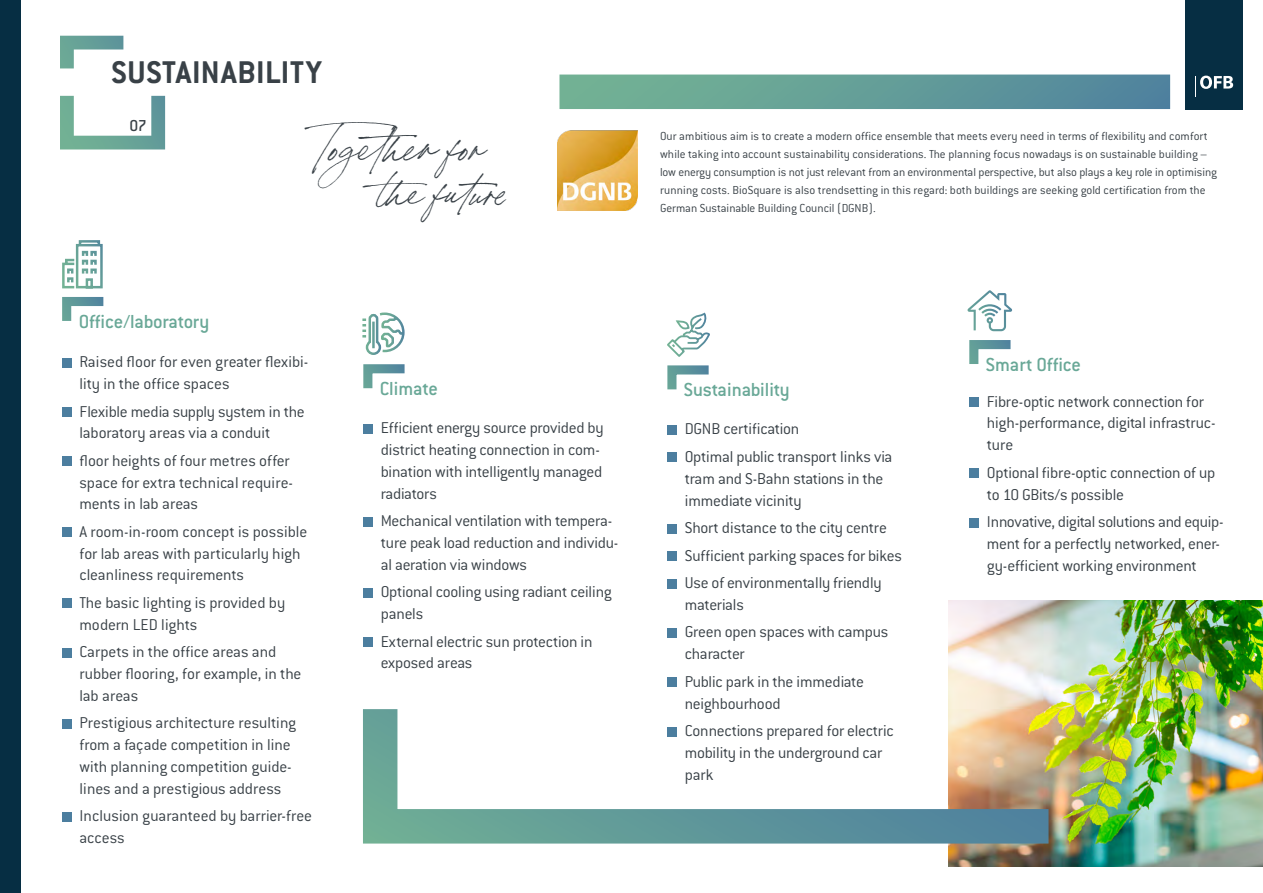
<style>
.page{position:relative;width:1263px;height:893px;background:#fff}
.page>*{position:absolute;margin:0;border:0;box-sizing:border-box;transform-origin:0 0}
.t1{font:45.45px/43.7px "Bon Vivant";color:#394147}
.t2{font:700 34.5px "Conduit ITC";letter-spacing:.02em;color:#394147}
.t3{font:500 20.7px "Conduit ITC";letter-spacing:-.01em;color:#69a897}
.t4{font:500 17.4px "Conduit ITC";color:#394147}
.t5{font:300 17.25px/21.8px "Conduit ITC";letter-spacing:-.01em;color:#394147}
.t6{font:300 12.75px/18px "Conduit ITC";color:#394147}
</style>
<div class="page">
<img style="left:948px;top:600px;width:315px;height:267px">
<div style="left:559px;top:75px;width:611px;height:34px;background:linear-gradient(to right,#75b693,#51849e)"></div>
<div style="left:363px;top:424px;width:9px;height:9px;background:#4c7e9f"></div>
<div style="left:363px;top:517px;width:9px;height:9px;background:#4c7e9f"></div>
<div style="left:363px;top:588px;width:9px;height:9px;background:#4c7e9f"></div>
<div style="left:363px;top:637px;width:9px;height:10px;background:#4c7e9f"></div>
<svg style="left:362px;top:312px;width:43px;height:77px"></svg>
<div style="left:667px;top:425px;width:9px;height:9px;background:#4c7e9f"></div>
<div style="left:667px;top:453px;width:9px;height:9px;background:#4c7e9f"></div>
<div style="left:667px;top:524px;width:9px;height:9px;background:#4c7e9f"></div>
<div style="left:667px;top:551px;width:9px;height:10px;background:#4c7e9f"></div>
<div style="left:667px;top:579px;width:9px;height:9px;background:#4c7e9f"></div>
<div style="left:667px;top:628px;width:9px;height:9px;background:#4c7e9f"></div>
<svg style="left:667px;top:312px;width:43px;height:78px"></svg>
<div style="left:62px;top:358px;width:9px;height:9px;background:#4c7e9f"></div>
<div style="left:62px;top:407px;width:9px;height:10px;background:#4c7e9f"></div>
<div style="left:62px;top:457px;width:9px;height:9px;background:#4c7e9f"></div>
<div style="left:62px;top:528px;width:9px;height:9px;background:#4c7e9f"></div>
<div style="left:62px;top:599px;width:9px;height:9px;background:#4c7e9f"></div>
<div style="left:62px;top:648px;width:9px;height:9px;background:#4c7e9f"></div>
<div style="left:62px;top:719px;width:9px;height:9px;background:#4c7e9f"></div>
<div style="left:62px;top:812px;width:9px;height:9px;background:#4c7e9f"></div>
<svg style="left:62px;top:240px;width:42px;height:81px"></svg>
<div style="left:67px;top:268px;width:6px;height:7px;border:2px solid #fff"></div>
<div style="left:67px;top:277px;width:6px;height:7px;border:2px solid #fff"></div>
<div style="left:969px;top:398px;width:10px;height:9px;background:#4c7e9f"></div>
<div style="left:969px;top:469px;width:10px;height:9px;background:#4c7e9f"></div>
<div style="left:969px;top:518px;width:10px;height:9px;background:#4c7e9f"></div>
<svg style="left:967px;top:290px;width:46px;height:74px"></svg>
<svg style="left:363px;top:675px;width:720px;height:186px"></svg>
<img style="left:557px;top:131px;width:80px;height:79px">
<div style="left:0;top:0;width:20px;height:893px;background:#062e43"></div>
<div style="left:1185px;top:0;width:58px;height:109px;background:#062e43"></div>
<svg style="left:1195px;top:76px;width:38px;height:21px"></svg>
<svg style="left:60px;top:36px;width:105px;height:113px"></svg>
<h2 class="t2" style="left:111px;top:52px;width:212px">SUSTAINABILITY</h2>
<h1 class="t1" style="left:376px;top:120px;width:133px;text-indent:-59px">Together for the future</h1>
<p class="t4" style="left:130px;top:116px;width:19px">07</p>
<p class="t3" style="left:79px;top:310px;width:132px">Office/laboratory</p>
<p class="t5" style="left:80px;top:351px;width:230px">Raised floor for even greater flexibi&shy;lity in the office spaces</p>
<p class="t5" style="left:80px;top:400px;width:227px">Flexible media supply system in the laboratory areas via a conduit</p>
<p class="t5" style="left:80px;top:450px;width:215px">floor heights of four metres offer space for extra technical require&shy;ments in lab areas</p>
<p class="t5" style="left:80px;top:521px;width:229px">A room-in-room concept is possible for lab areas with particularly high cleanliness requirements</p>
<p class="t5" style="left:80px;top:592px;width:207px">The basic lighting is provided by modern LED lights</p>
<p class="t5" style="left:80px;top:641px;width:223px">Carpets in the office areas and rubber flooring, for example, in the lab areas</p>
<p class="t5" style="left:80px;top:712px;width:218px">Prestigious architecture resulting from a façade competition in line with planning competition guide&shy;lines and a prestigious address</p>
<p class="t5" style="left:80px;top:805px;width:234px">Inclusion guaranteed by barrier-free access</p>
<p class="t3" style="left:380px;top:377px;width:60px">Climate</p>
<p class="t5" style="left:381px;top:417px;width:225px">Efficient energy source provided by district heating connection in com&shy;bination with intelligently managed radiators</p>
<p class="t5" style="left:381px;top:510px;width:239px">Mechanical ventilation with tempera&shy;ture peak load reduction and individu&shy;al aeration via windows</p>
<p class="t5" style="left:381px;top:581px;width:233px">Optional cooling using radiant ceiling panels</p>
<p class="t5" style="left:381px;top:630px;width:213px">External electric sun protection in exposed areas</p>
<p class="t6" style="left:660px;top:127px;width:558px">Our ambitious aim is to create a modern office ensemble that meets every need in terms of flexibility and comfort while taking into account sustainability considerations. The planning focus nowadays is on sustainable building – low energy consumption is not just relevant from an environmental perspective, but also plays a key role in optimising running costs. BioSquare is also trendsetting in this regard: both buildings are seeking gold certification from the German Sustainable Building Council (DGNB).</p>
<p class="t3" style="left:684px;top:378px;width:107px">Sustainability</p>
<p class="t5" style="left:685px;top:415px;width:209px;line-height:27.6px">DGNB certification<br>Optimal public transport links via</p>
<p class="t5" style="left:685px;top:467px;width:200px">tram and S-Bahn stations in the immediate vicinity</p>
<p class="t5" style="left:685px;top:514px;width:219px;line-height:27.6px">Short distance to the city centre<br>Sufficient parking spaces for bikes<br>Use of environmentally friendly</p>
<p class="t5" style="left:685px;top:591px;width:205px;line-height:27.6px">materials<br>Green open spaces with campus</p>
<p class="t5" style="left:685px;top:640px;width:181px;line-height:27.6px">character<br>Public park in the immediate</p>
<p class="t5" style="left:685px;top:689px;width:210px;line-height:27.6px">neighbourhood<br>Connections prepared for electric</p>
<p class="t5" style="left:685px;top:742px;width:199px">mobility in the underground car park</p>
<p class="t3" style="left:986px;top:353px;width:97px">Smart Office</p>
<p class="t5" style="left:987px;top:390px;width:230px">Fibre-optic network connection for high-performance, digital infrastruc&shy;ture</p>
<p class="t5" style="left:987px;top:462px;width:230px">Optional fibre-optic connection of up to 10 GBits/s possible</p>
<p class="t5" style="left:987px;top:511px;width:238px">Innovative, digital solutions and equip&shy;ment for a perfectly networked, ener&shy;gy-efficient working environment</p>
</div>
